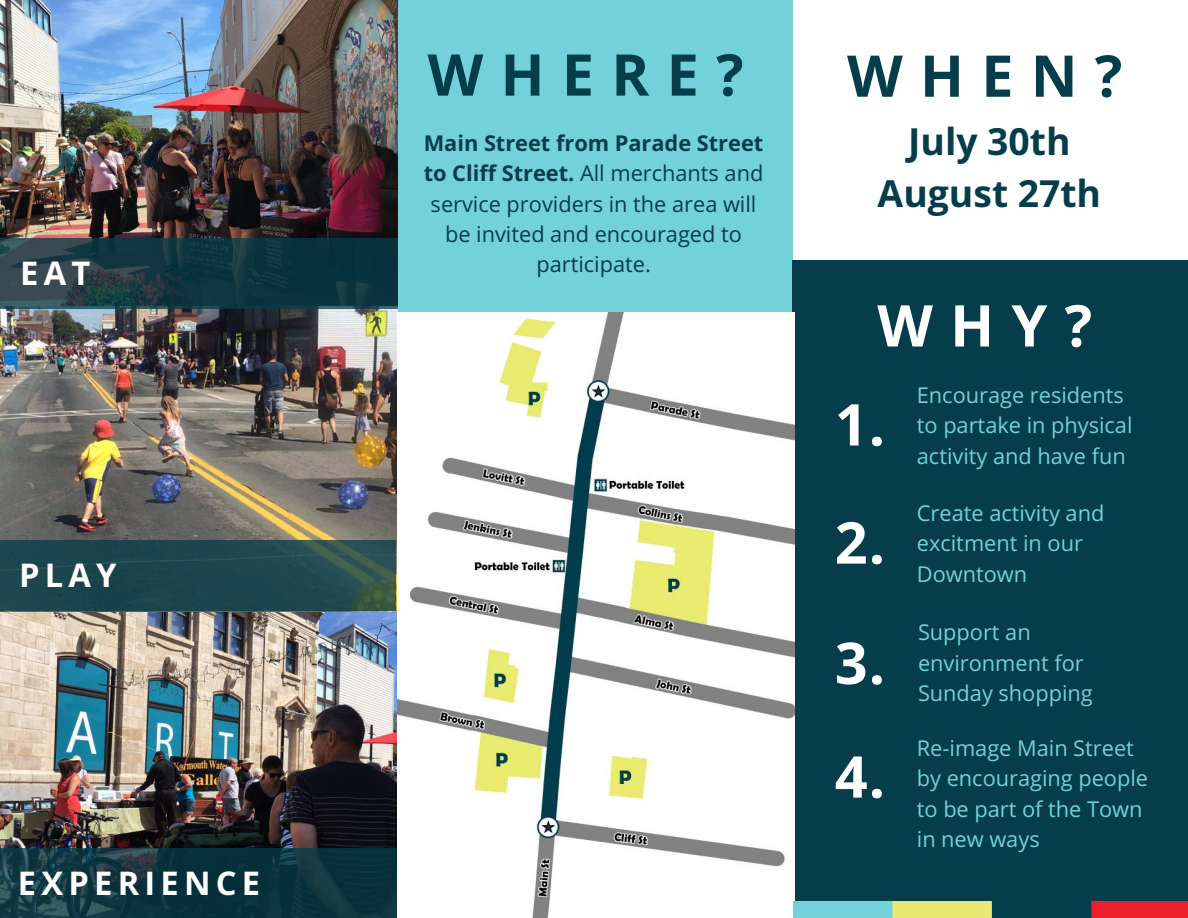
<style>
.page{position:relative;width:1188px;height:918px;background:#fff}
.page>*{position:absolute;margin:0;border:0;box-sizing:border-box;transform-origin:0 0}
.t1{font:700 57.6px/99px "Open Sans";color:#fff}
.t2{font:700 57.6px "Open Sans";letter-spacing:.3em;color:#053d4a}
.t3{font:700 37.35px/51.8px "Open Sans";color:#053d4a;text-align:center}
.t4{font:700 32.7px "Open Sans";letter-spacing:.16em;color:#fff}
.t5{font:21.75px/30.3px "Open Sans";color:#73d1d9}
.t6{font:21.75px/30.3px "Open Sans";color:#053d4a;text-align:center}
.s1{font-weight:700}
</style>
<div class="page">
<div style="left:397px;top:0;width:396px;height:313px;background:#73d1d9"></div>
<div style="left:792px;top:260px;width:396px;height:658px;background:#053d4a"></div>
<img style="left:0;top:0;width:397px;height:848px">
<svg style="left:0;top:238px;width:397px;height:71px;fill:#10353f"></svg>
<svg style="left:0;top:540px;width:396px;height:71px;fill:#1d464f"></svg>
<svg style="left:0;top:848px;width:397px;height:70px;fill:#09323c"></svg>
<img style="left:397px;top:313px;width:397px;height:605px">
<img style="left:793px;top:901px;width:395px;height:17px">
<h3 class="t4" style="left:20px;top:250px;width:72px">EAT</h3>
<h3 class="t4" style="left:19px;top:552px;width:99px">PLAY</h3>
<h3 class="t4" style="left:18px;top:860px;width:244px">EXPERIENCE</h3>
<h1 class="t2" style="left:428px;top:34px;width:318px">WHERE?</h1>
<p class="t6" style="left:424px;top:127px;width:341px"><span class="s1">Main Street from Parade Street to Cliff Street.</span> All merchants and service providers in the area will be invited and encouraged to participate.</p>
<h1 class="t2" style="left:847px;top:35px;width:277px">WHEN?</h1>
<h2 class="t3" style="left:878px;top:115px;width:225px">July 30th<br>August 27th</h2>
<h1 class="t1" style="left:835px;top:275px;width:259px;text-indent:43px">WHY?<br>1.</h1>
<p class="t5" style="left:917px;top:379px;width:217px">Encourage residents to partake in physical activity and have fun</p>
<h1 class="t1" style="left:835px;top:492px;width:52px">2.</h1>
<h1 class="t1" style="left:835px;top:612px;width:52px">3.</h1>
<h1 class="t1" style="left:835px;top:726px;width:52px">4.</h1>
<p class="t5" style="left:917px;top:497px;width:189px">Create activity and excitment in our<br>Downtown</p>
<p class="t5" style="left:918px;top:617px;width:176px">Support an environment for<br>Sunday shopping</p>
<p class="t5" style="left:917px;top:732px;width:233px">Re-image Main Street by encouraging people to be part of the Town in new ways</p>
</div>
